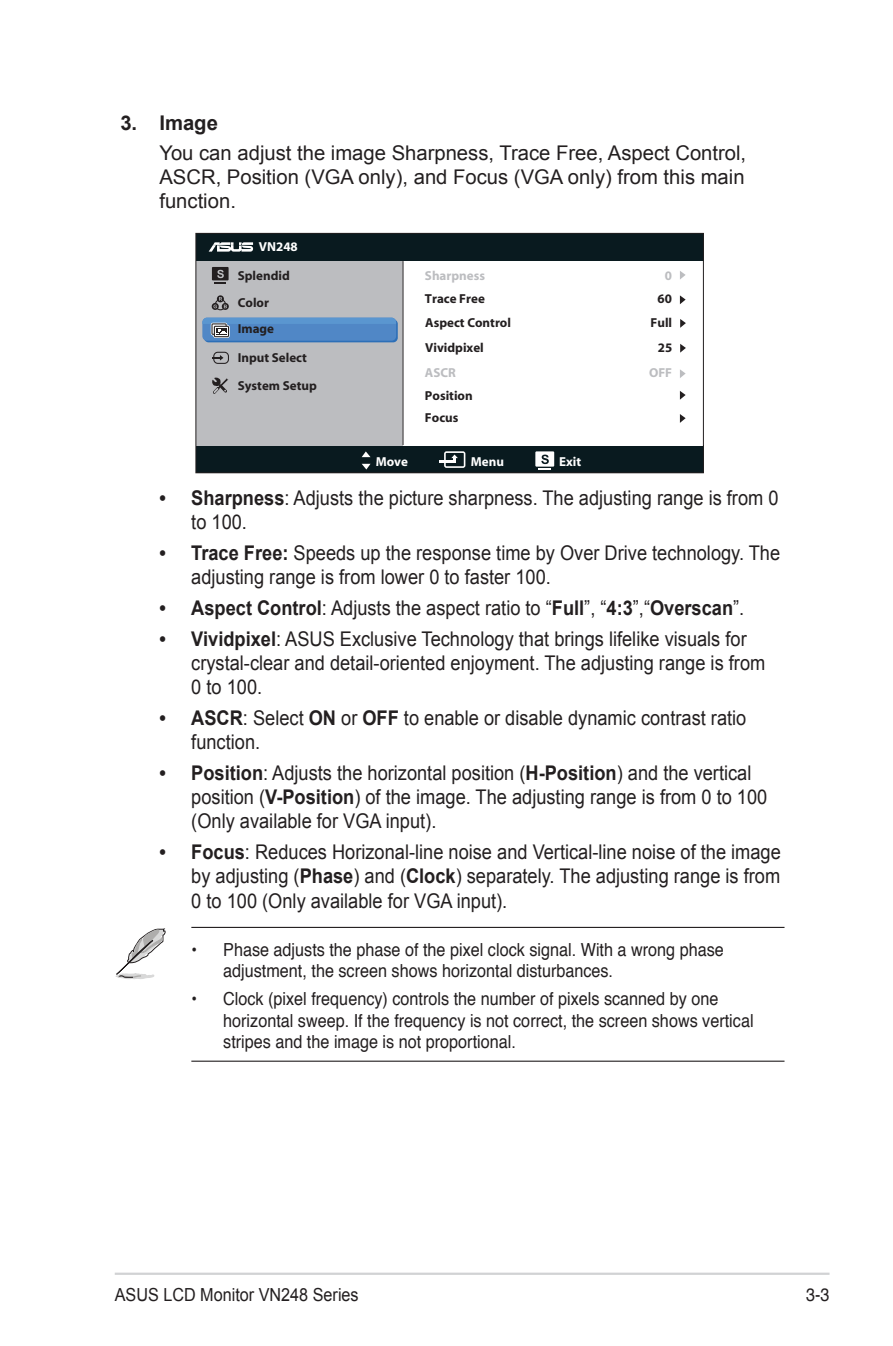
<style>
.page{position:relative;width:893px;height:1346px;background:#fff}
.page>*{position:absolute;margin:0;border:0;box-sizing:border-box;transform-origin:0 0}
.Bulleted_Text_Indent{font:20.25px/24.3px "Arial";color:#231f20;scale:.9 1}
.Body_Text_Indent{font:20.25px/24.3px "Arial";color:#231f20;text-align:justify}
.OSD_Item{font:700 20.25px "Arial";color:#231f20}
.Message{font:18px/21.6px "Helvetica";color:#231f20;scale:.9 1}
.t1{font:18px "Arial";color:#231f20;scale:.9 1}
.t2{font:700 13.05px/26.6px "Myriad";color:#231f20}
.t3{font:700 13.05px/22.9px "Myriad";color:#bcbdc0}
.t4{font:700 13.05px "Myriad";color:#fff}
.s1{color:#231f20}
.s2{color:#bcbdc0}
.s3{font-weight:700}
</style>
<div class="page">
<hr style="left:115px;top:1272px;width:714px;height:3px;background:#d1d2d4">
<div style="left:196px;top:233px;width:507px;height:28px;background:#091a1f"></div>
<div style="left:196px;top:445px;width:507px;height:28px;background:#091a1f"></div>
<div style="left:196px;top:261px;width:207px;height:184px;background:#bcbdc0"></div>
<div style="left:196px;top:233px;width:508px;height:240px;border:1px solid #231f20"></div>
<hr style="left:403px;top:261px;width:1px;height:184px;background:#231f20">
<div style="left:212px;top:267px;width:17px;height:13px;background:#231f20"></div>
<svg style="left:215px;top:270px;width:11px;height:13px"></svg>
<div style="left:212px;top:303px;width:7px;height:7px;background:#231f20;border-radius:50%"></div>
<div style="left:222px;top:303px;width:7px;height:7px;background:#231f20;border-radius:50%"></div>
<svg style="left:213px;top:297px;width:14px;height:13px"></svg>
<svg style="left:212px;top:352px;width:17px;height:12px"></svg>
<svg style="left:212px;top:377px;width:16px;height:17px"></svg>
<div style="left:204px;top:319px;width:194px;height:23px;background:#2d6fb7;border-radius:5px"></div>
<div style="left:202px;top:318px;width:194px;height:23px;background:#5087c6;border-radius:5px"></div>
<svg style="left:209px;top:242px;width:44px;height:10px"></svg>
<svg style="left:535px;top:451px;width:19px;height:19px"></svg>
<svg style="left:362px;top:451px;width:9px;height:6px"></svg>
<svg style="left:362px;top:464px;width:9px;height:5px"></svg>
<svg style="left:680px;top:271px;width:6px;height:9px"></svg>
<svg style="left:680px;top:295px;width:6px;height:9px"></svg>
<svg style="left:680px;top:369px;width:6px;height:9px"></svg>
<svg style="left:680px;top:391px;width:6px;height:9px"></svg>
<svg style="left:680px;top:414px;width:6px;height:9px"></svg>
<svg style="left:439px;top:451px;width:26px;height:17px"></svg>
<svg style="left:202px;top:318px;width:194px;height:21px"></svg>
<svg style="left:680px;top:319px;width:6px;height:9px"></svg>
<svg style="left:680px;top:344px;width:6px;height:9px"></svg>
<hr style="left:191px;top:927px;width:593px;height:1px;background:#231f20">
<hr style="left:191px;top:1060px;width:593px;height:2px;background:#231f20">
<svg style="left:115px;top:928px;width:51px;height:51px"></svg>
<p class="OSD_Item" style="left:120px;top:109px;width:99px">3. Image</p>
<p class="Body_Text_Indent" style="left:159px;top:141px;width:588px">You can adjust the image Sharpness, Trace Free, Aspect Control, ASCR, Position (VGA only), and Focus (VGA only) from this main function.</p>
<p class="t4" style="left:259px;top:240px;width:40px">VN248</p>
<p class="t2" style="left:238px;top:263px;width:53px">Splendid<br>Color<br>Image</p>
<p class="t2" style="left:238px;top:345px;width:71px">Input Select</p>
<p class="t3" style="left:425px;top:265px;width:62px">Sharpness<br><span class="s1">Trace Free</span></p>
<p class="t2" style="left:657px;top:265px;width:16px;line-height:22.9px;text-align:center"><span class="s2">0<br></span>60</p>
<p class="t2" style="left:425px;top:310px;width:87px">Aspect Control</p>
<p class="t2" style="left:651px;top:310px;width:23px">Full</p>
<p class="t2" style="left:425px;top:335px;width:60px">Vividpixel</p>
<p class="t2" style="left:658px;top:335px;width:16px">25</p>
<p class="t2" style="left:238px;top:372px;width:81px">System Setup</p>
<p class="t3" style="left:425px;top:362px;width:33px">ASCR</p>
<p class="t2" style="left:425px;top:382px;width:49px">Position</p>
<p class="t2" style="left:425px;top:405px;width:35px">Focus</p>
<p class="t4" style="left:376px;top:455px;width:34px">Move</p>
<p class="t4" style="left:471px;top:455px;width:35px">Menu</p>
<p class="t4" style="left:559px;top:455px;width:24px">Exit</p>
<p class="t3" style="left:649px;top:362px;width:25px">OFF</p>
<p class="Bulleted_Text_Indent" style="left:191px;top:486px;width:654px;text-indent:-32px"><span class="s3">• Sharpness</span>: Adjusts the picture sharpness. The adjusting range is from 0 to 100.</p>
<p class="Bulleted_Text_Indent" style="left:191px;top:541px;width:656px;text-indent:-32px"><span class="s3">• Trace Free:</span> Speeds up the response time by Over Drive technology. The adjusting range is from lower 0 to faster 100.</p>
<p class="Bulleted_Text_Indent" style="left:159px;top:596px;width:651px"><span class="s3">• Aspect Control</span>: Adjusts the aspect ratio to “<span class="s3">Full</span>”, “<span class="s3">4:3</span>”,“<span class="s3">Overscan</span>”.</p>
<p class="Bulleted_Text_Indent" style="left:191px;top:626px;width:639px;text-indent:-32px"><span class="s3">• Vividpixel</span>: ASUS Exclusive Technology that brings lifelike visuals for crystal-clear and detail-oriented enjoyment. The adjusting range is from<br>0 to 100.</p>
<p class="Bulleted_Text_Indent" style="left:191px;top:706px;width:618px;text-indent:-32px"><span class="s3">• ASCR</span>: Select <span class="s3">ON</span> or <span class="s3">OFF</span> to enable or disable dynamic contrast ratio function.</p>
<p class="Bulleted_Text_Indent" style="left:191px;top:761px;width:642px;text-indent:-32px"><span class="s3">• Position</span>: Adjusts the horizontal position (<span class="s3">H-Position</span>) and the vertical position (<span class="s3">V-Position</span>) of the image. The adjusting range is from 0 to 100 (Only available for VGA input).</p>
<p class="Bulleted_Text_Indent" style="left:191px;top:840px;width:657px;text-align:justify;text-indent:-32px"><span class="s3">• Focus</span>: Reduces Horizonal-line noise and Vertical-line noise of the image by adjusting (<span class="s3">Phase</span>) and (<span class="s3">Clock</span>) separately. The adjusting range is from 0 to 100 (Only available for VGA input).</p>
<p class="Message" style="left:223px;top:938px;width:558px;text-indent:-32px">• Phase adjusts the phase of the pixel clock signal. With a wrong phase adjustment, the screen shows horizontal disturbances.</p>
<p class="Message" style="left:223px;top:987px;width:591px;text-indent:-32px">• Clock (pixel frequency) controls the number of pixels scanned by one horizontal sweep. If the frequency is not correct, the screen shows vertical stripes and the image is not proportional.</p>
<p class="t1" style="left:115px;top:1282px;width:273px">ASUS LCD Monitor VN248 Series</p>
<p class="Message" style="left:806px;top:1283px;width:28px">3-3</p>
</div>
